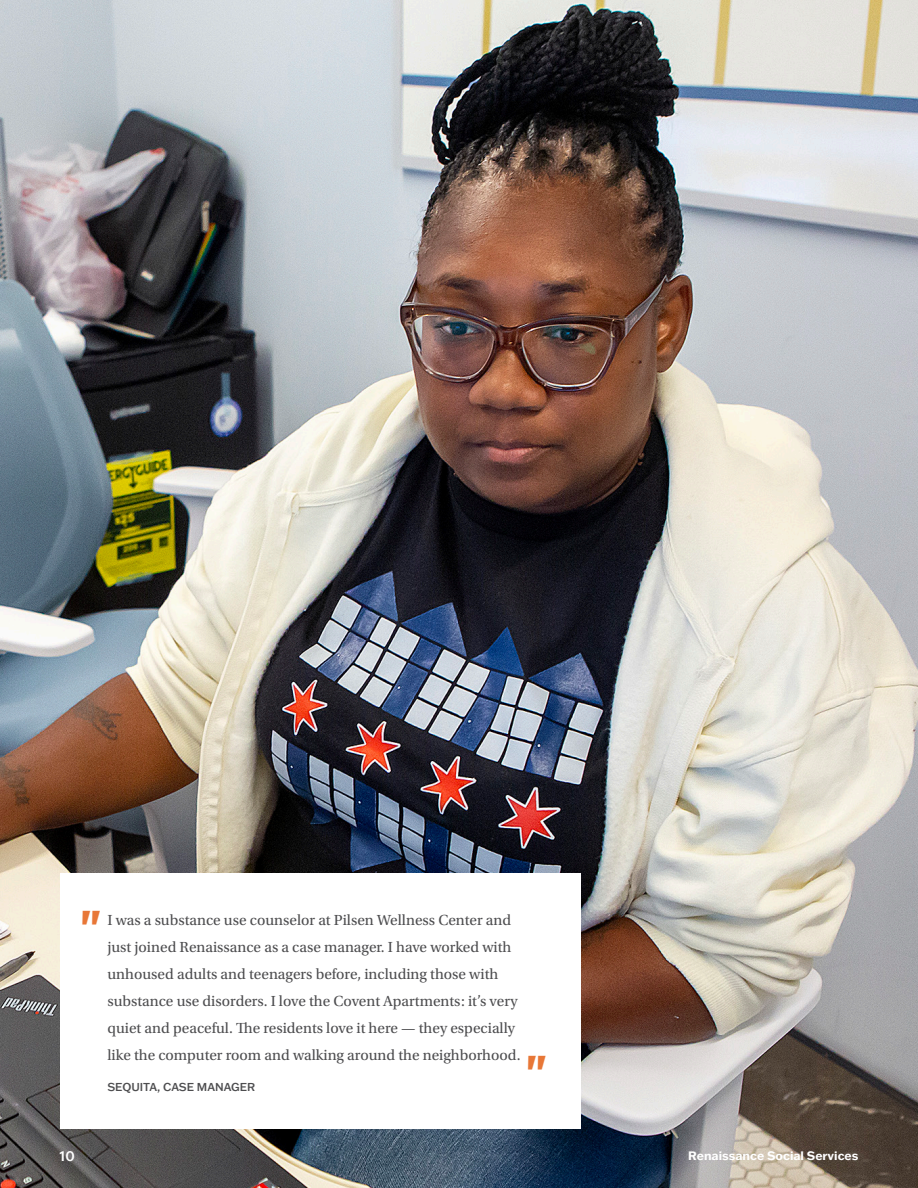
<style>
.page{position:relative;width:918px;height:1188px;background:#fff}
.page>*{position:absolute;margin:0;border:0;box-sizing:border-box;transform-origin:0 0}
.Headline__Blue_new{font:700 45px "Franklin Gothic ATF";color:#e87737}
.QUOTE{font:15.3px/27px "Utopia Std";color:#4d4d4f}
.t1{font:500 14.25px "Franklin Gothic ATF";color:#fff}
.t2{font:700 12px "Franklin Gothic ATF";color:#fff}
.Quote_BYLINE{font:500 11.25px "Franklin Gothic ATF";color:#4d4d4f}
</style>
<div class="page">
<img style="left:0;top:0;width:918px;height:1188px">
<div style="left:60px;top:873px;width:521px;height:255px;background:#fff"></div>
<p class="Headline__Blue_new" style="left:80px;top:896px;width:23px">"</p>
<p class="QUOTE" style="left:107px;top:907px;width:415px">I was a substance use counselor at Pilsen Wellness Center and just joined Renaissance as a case manager. I have worked with unhoused adults and teenagers before, including those with substance use disorders. I love the Covent Apartments: it’s very quiet and peaceful. The residents love it here — they especially like the computer room and walking around the neighborhood.</p>
<p class="Quote_BYLINE" style="left:107px;top:1079px;width:149px">SEQUITA, CASE MANAGER</p>
<p class="Headline__Blue_new" style="left:525px;top:1042px;width:23px">"</p>
<p class="t1" style="left:60px;top:1147px;width:17px">10</p>
<p class="t2" style="left:688px;top:1147px;width:172px">Renaissance Social Services</p>
</div>
